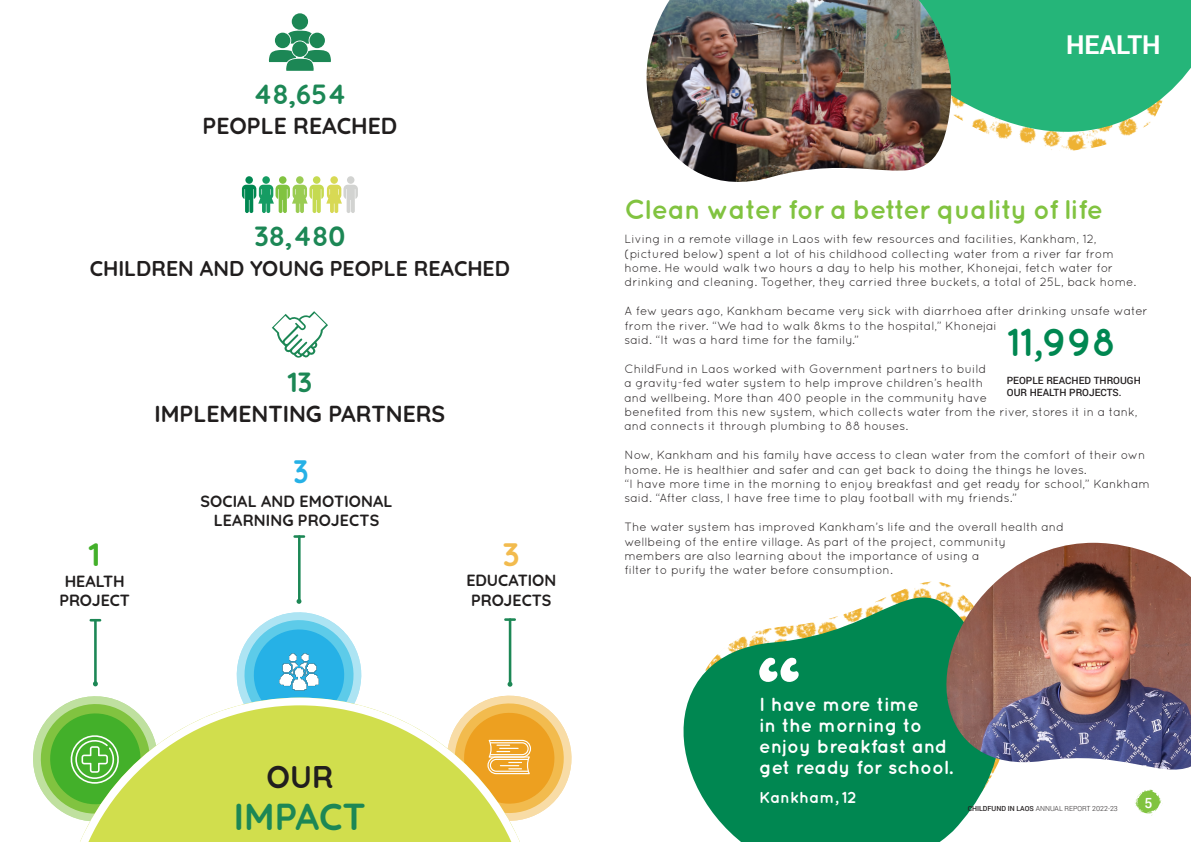
<style>
.page{position:relative;width:1191px;height:842px;background:#fff}
.page>*{position:absolute;margin:0;border:0;box-sizing:border-box;transform-origin:0 0}
.t1{font:700 39px "Quicksand";color:#008751}
.t2{font:700 37.4px "Quicksand";color:#1c8755}
.t3{font:700 32.3px "Quicksand";color:#43b02a}
.t4{font:700 32.3px "Quicksand";color:#f2bb4e}
.t5{font:700 32.3px "Quicksand";color:#26b1e6;scale:.9 1}
.t6{font:700 31.3px "Quicksand";color:#211e1e}
.t7{font:700 27.6px "Quicksand";color:#1c8755}
.Body{font:700 27px "Quicksand";letter-spacing:-.02em;color:#81c340}
.t8{font:700 26px "Roboto";color:#fff}
.t9{font:700 23.1px "Quicksand";color:#211e1e}
.t10{font:700 21.4px "Quicksand";color:#211e1e}
.t11{font:700 19px/21px "Quicksand";color:#fff}
.t12{font:700 16.2px/19.4px "Quicksand";color:#211e1e;text-align:center}
.Body-2{font:700 16px "Quicksand";color:#fff}
.t13{font:500 14px "Roboto";color:#fff}
.t14{font:12px/14.4px "Quicksand";color:#231f20}
.body_copy_2017{font:500 10px/12px "Roboto";color:#231f20}
.t15{font:300 7px "Roboto";color:#231f20}
.s1{font-weight:500}
</style>
<div class="page">
<svg style="left:683px;top:588px;width:308px;height:254px;fill:#008751"></svg>
<svg style="left:759px;top:658px;width:39px;height:24px"></svg>
<img style="left:916px;top:543px;width:275px;height:234px">
<svg style="left:958px;top:0;width:233px;height:151px;fill:#25b579"></svg>
<img style="left:646px;top:0;width:312px;height:182px">
<svg style="left:91px;top:619px;width:9px;height:2px"></svg>
<hr style="left:94px;top:620px;width:3px;height:64px;background:#1c8755">
<svg style="left:33px;top:681px;width:76px;height:135px"></svg>
<svg style="left:505px;top:618px;width:10px;height:3px"></svg>
<hr style="left:509px;top:620px;width:2px;height:65px;background:#1c8755">
<svg style="left:493px;top:682px;width:79px;height:135px"></svg>
<svg style="left:272px;top:311px;width:56px;height:47px"></svg>
<svg style="left:69px;top:698px;width:462px;height:122px;background:#b2bc53"></svg>
<svg style="left:80px;top:698px;width:440px;height:144px"></svg>
<svg style="left:295px;top:535px;width:9px;height:3px"></svg>
<hr style="left:298px;top:536px;width:2px;height:66px;background:#1c8755">
<svg style="left:228px;top:599px;width:142px;height:147px"></svg>
<div style="left:313px;top:176px;width:7px;height:8px;background:#c5da51;border-radius:50%"></div>
<div style="left:279px;top:176px;width:7px;height:8px;background:#81c340;border-radius:50%"></div>
<div style="left:245px;top:176px;width:8px;height:8px;background:#008751;border-radius:50%"></div>
<div style="left:296px;top:176px;width:7px;height:8px;background:#9acc53;border-radius:50%"></div>
<div style="left:262px;top:176px;width:8px;height:8px;background:#159c63;border-radius:50%"></div>
<div style="left:330px;top:176px;width:8px;height:8px;background:#d8d954;border-radius:50%"></div>
<svg style="left:242px;top:185px;width:116px;height:28px"></svg>
<div style="left:347px;top:176px;width:7px;height:8px;background:#d2d3d1;border-radius:50%"></div>
<div style="left:292px;top:13px;width:16px;height:17px;background:#1c8755;border-radius:50%"></div>
<svg style="left:288px;top:30px;width:24px;height:14px"></svg>
<div style="left:309px;top:33px;width:16px;height:15px;background:#1c8755;border-radius:50%"></div>
<div style="left:275px;top:33px;width:15px;height:15px;background:#1c8755;border-radius:50%"></div>
<div style="left:292px;top:41px;width:16px;height:16px;background:#1c8755;border-radius:50%"></div>
<svg style="left:269px;top:50px;width:62px;height:21px"></svg>
<img style="left:277px;top:650px;width:44px;height:44px">
<svg style="left:1135px;top:790px;width:27px;height:25px"></svg>
<p class="t7" style="left:253px;top:71px;width:95px">48,654</p>
<p class="t9" style="left:202px;top:107px;width:196px">PEOPLE REACHED</p>
<p class="t7" style="left:255px;top:213px;width:92px">38,480</p>
<p class="t10" style="left:90px;top:251px;width:422px">CHILDREN AND YOUNG PEOPLE REACHED</p>
<p class="t7" style="left:288px;top:359px;width:26px">13</p>
<p class="t9" style="left:154px;top:395px;width:292px">IMPLEMENTING PARTNERS</p>
<p class="t3" style="left:89px;top:528px;width:13px">1</p>
<p class="t12" style="left:59px;top:570px;width:72px">HEALTH<br>PROJECT</p>
<p class="t5" style="left:293px;top:445px;width:18px">3</p>
<p class="t12" style="left:200px;top:490px;width:194px">SOCIAL AND EMOTIONAL<br>LEARNING PROJECTS</p>
<p class="t6" style="left:266px;top:751px;width:68px">OUR</p>
<p class="t2" style="left:234px;top:786px;width:133px">IMPACT</p>
<p class="t4" style="left:503px;top:528px;width:18px">3</p>
<p class="t12" style="left:466px;top:570px;width:91px;text-align:left">EDUCATION<br>PROJECTS</p>
<p class="t8" style="left:1066px;top:27px;width:96px">HEALTH</p>
<p class="Body" style="left:624px;top:194px;width:480px">Clean water for a better quality of life</p>
<p class="t14" style="left:624px;top:232px;width:513px">Living in a remote village in Laos with few resources and facilities, Kankham, 12, (pictured below) spent a lot of his childhood collecting water from a river far from home. He would walk two hours a day to help his mother, Khonejai, fetch water for drinking and cleaning. Together, they carried three buckets, a total of 25L, back home.</p>
<p class="t14" style="left:624px;top:304px;width:524px">A few years ago, Kankham became very sick with diarrhoea after drinking unsafe water from the river. “We had to walk 8kms to the hospital,” Khonejai<br>said. “It was a hard time for the family.”</p>
<p class="t14" style="left:624px;top:361px;width:514px">ChildFund in Laos worked with Government partners to build<br>a gravity-fed water system to help improve children’s health<br>and wellbeing. More than 400 people in the community have<br>benefited from this new system, which collects water from the river, stores it in a tank, and connects it through plumbing to 88 houses.</p>
<p class="t14" style="left:624px;top:448px;width:522px">Now, Kankham and his family have access to clean water from the comfort of their own home. He is healthier and safer and can get back to doing the things he loves.</p>
<p class="t14" style="left:624px;top:476px;width:527px">“I have more time in the morning to enjoy breakfast and get ready for school,” Kankham said. “After class, I have free time to play football with my friends.”</p>
<p class="t14" style="left:624px;top:520px;width:441px">The water system has improved Kankham’s life and the overall health and wellbeing of the entire village. As part of the project, community members are also learning about the importance of using a</p>
<p class="t14" style="left:624px;top:563px;width:270px">filter to purify the water before consumption.</p>
<p class="t1" style="left:1006px;top:319px;width:111px">11,998</p>
<p class="body_copy_2017" style="left:1006px;top:374px;width:135px">PEOPLE REACHED THROUGH<br>OUR HEALTH PROJECTS.</p>
<p class="t11" style="left:759px;top:694px;width:195px">I have more time<br>in the morning to enjoy breakfast and get ready for school.</p>
<p class="Body-2" style="left:759px;top:787px;width:99px">Kankham, 12</p>
<p class="t15" style="left:967px;top:804px;width:152px"><span class="s1">CHILDFUND IN LAOS</span> ANNUAL REPORT 2022-23</p>
<p class="t13" style="left:1144px;top:793px;width:9px">5</p>
</div>
